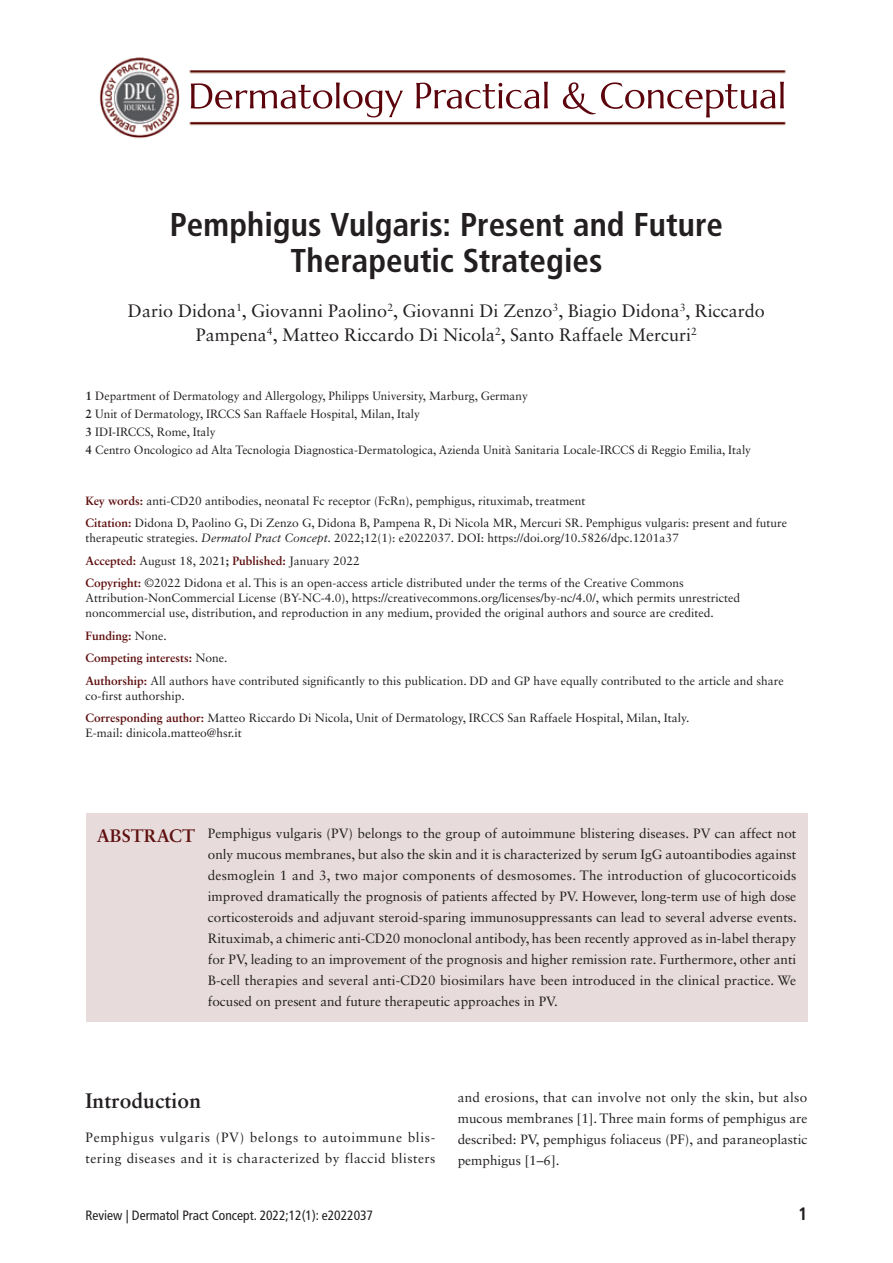
<style>
.page{position:relative;width:893px;height:1263px;background:#fff}
.page>*{position:absolute;margin:0;border:0;box-sizing:border-box;transform-origin:0 0}
.t1{font:700 condensed 33px/36px "Frutiger LT Std";color:#231f20;text-align:center}
.t2{font:700 21px "Sabon LT Std";letter-spacing:.005em;color:#231f20}
.t3{font:18px/24px "Sabon LT Std";color:#231f20;text-align:center}
.t4{font:700 18px "Sabon LT Std";color:#5f0f0f}
.t5{font:700 condensed 18px "Frutiger LT Std";color:#231f20}
.t6{font:13.5px/21px "Sabon LT Std";color:#231f20;text-align:justify}
.t7{font:13.5px/21px "Sabon LT Std";letter-spacing:.035em;color:#231f20}
.t8{font:condensed 13.5px "Frutiger LT Std";color:#231f20}
.t9{font:12px/22.5px "Sabon LT Std";color:#231f20}
.s1{font-weight:700}
.s2{font-weight:700;color:#5f0f0f}
.s3{font-style:italic}
</style>
<div class="page">
<img style="left:99px;top:57px;width:687px;height:82px">
<div style="left:86px;top:813px;width:722px;height:208px;background:#e7dbdb"></div>
<h1 class="t1" style="left:170px;top:207px;width:555px">Pemphigus Vulgaris: Present and Future<br>Therapeutic Strategies</h1>
<h3 class="t3" style="left:128px;top:299px;width:638px">Dario Didona<sup>1</sup>, Giovanni Paolino<sup>2</sup>, Giovanni Di Zenzo<sup>3</sup>, Biagio Didona<sup>3</sup>, Riccardo<br>Pampena<sup>4</sup>, Matteo Riccardo Di Nicola<sup>2</sup>, Santo Raffaele Mercuri<sup>2</sup></h3>
<p class="t9" style="left:86px;top:386px;width:667px;line-height:18px"><span class="s1">1</span> Department of Dermatology and Allergology, Philipps University, Marburg, Germany<br><span class="s1">2</span> Unit of Dermatology, IRCCS San Raffaele Hospital, Milan, Italy<br><span class="s1">3</span> IDI-IRCCS, Rome, Italy<br><span class="s1">4</span> Centro Oncologico ad Alta Tecnologia Diagnostica-Dermatologica, Azienda Unità Sanitaria Locale-IRCCS di Reggio Emilia, Italy</p>
<p class="t9" style="left:86px;top:489px;width:703px"><span class="s2">Key words:</span> anti-CD20 antibodies, neonatal Fc receptor (FcRn), pemphigus, rituximab, treatment<br><span class="s2">Citation:</span> Didona D, Paolino G, Di Zenzo G, Didona B, Pampena R, Di Nicola MR, Mercuri SR. Pemphigus vulgaris: present and future</p>
<p class="t9" style="left:86px;top:527px;width:600px">therapeutic strategies. <span class="s3">Dermatol Pract Concept.</span> 2022;12(1): e2022037. DOI: https://doi.org/10.5826/dpc.1201a37<br><span class="s2">Accepted:</span> August 18, 2021<span class="s1">;</span> <span class="s2">Published:</span> January 2022<br><span class="s2">Copyright:</span> ©2022 Didona et al. This is an open-access article distributed under the terms of the Creative Commons</p>
<p class="t9" style="left:86px;top:590px;width:656px;line-height:15px">Attribution-NonCommercial License (BY-NC-4.0), https://creativecommons.org/licenses/by-nc/4.0/, which permits unrestricted noncommercial use, distribution, and reproduction in any medium, provided the original authors and source are credited.</p>
<p class="t9" style="left:86px;top:624px;width:700px"><span class="s2">Funding:</span> None.<br><span class="s2">Competing interests:</span> None.<br><span class="s2">Authorship:</span> All authors have contributed significantly to this publication. DD and GP have equally contributed to the article and share</p>
<p class="t9" style="left:86px;top:684px;width:605px">co-first authorship.<br><span class="s2">Corresponding author:</span> Matteo Riccardo Di Nicola, Unit of Dermatology, IRCCS San Raffaele Hospital, Milan, Italy.</p>
<p class="t9" style="left:86px;top:722px;width:158px">E-mail: dinicola.matteo@hsr.it</p>
<h3 class="t4" style="left:97px;top:825px;width:100px">ABSTRACT</h3>
<p class="t6" style="left:208px;top:823px;width:590px">Pemphigus vulgaris (PV) belongs to the group of autoimmune blistering diseases. PV can affect not only mucous membranes, but also the skin and it is characterized by serum IgG autoantibodies against desmoglein 1 and 3, two major components of desmosomes. The introduction of glucocorticoids improved dramatically the prognosis of patients affected by PV. However, long-term use of high dose corticosteroids and adjuvant steroid-sparing immunosuppressants can lead to several adverse events.<br>Rituximab, a chimeric anti-CD20 monoclonal antibody, has been recently approved as in-label therapy for PV, leading to an improvement of the prognosis and higher remission rate. Furthermore, other anti B-cell therapies and several anti-CD20 biosimilars have been introduced in the clinical practice. We focused on present and future therapeutic approaches in PV.</p>
<h2 class="t2" style="left:86px;top:1087px;width:117px">Introduction</h2>
<p class="t7" style="left:86px;top:1127px;width:351px">Pemphigus vulgaris (PV) belongs to autoimmune blis&shy;tering diseases and it is characterized by flaccid blisters</p>
<p class="t6" style="left:458px;top:1086px;width:351px">and erosions, that can involve not only the skin, but also mucous membranes [1]. Three main forms of pemphigus are described: PV, pemphigus foliaceus (PF), and paraneoplastic pemphigus [1–6].</p>
<p class="t8" style="left:86px;top:1208px;width:289px">Review | Dermatol Pract Concept. 2022;12(1): e2022037</p>
<h3 class="t5" style="left:798px;top:1203px;width:11px">1</h3>
</div>
